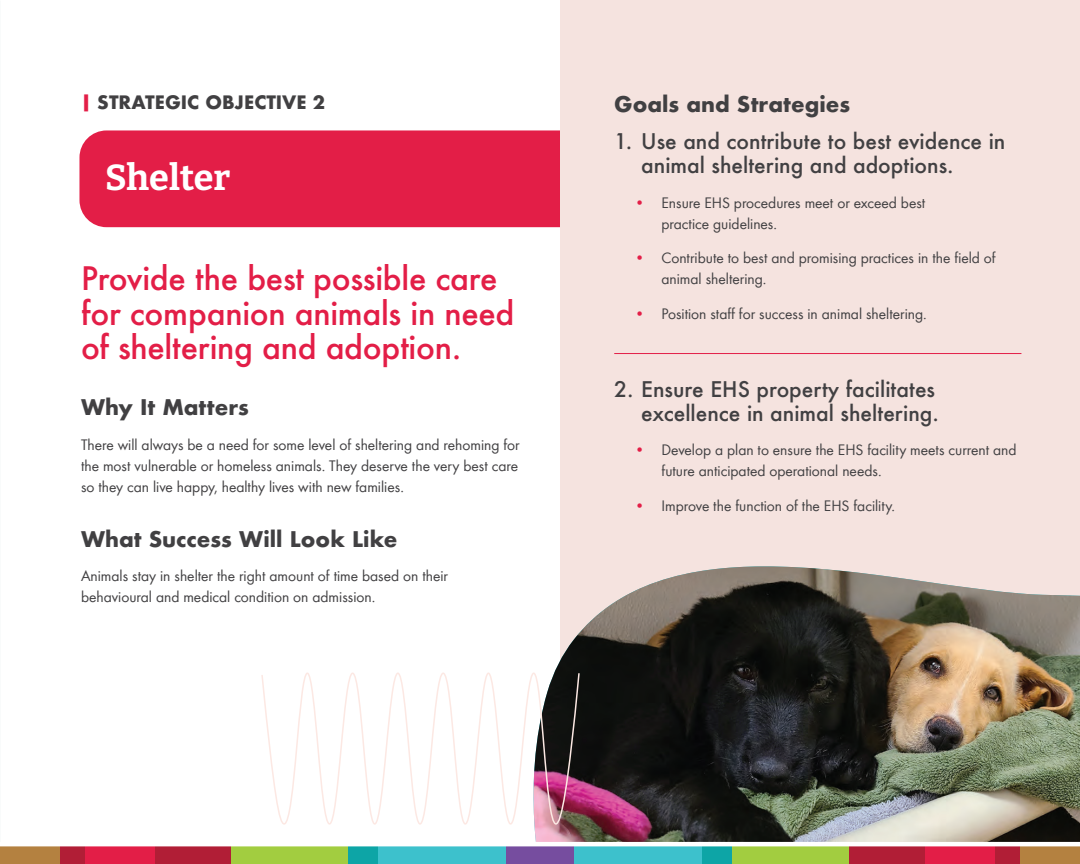
<style>
.page{position:relative;width:1080px;height:864px;background:#fff}
.page>*{position:absolute;margin:0;border:0;box-sizing:border-box;transform-origin:0 0}
.Heading_1{font:700 36px "Bitter";color:#fff}
.Intro_Large_Text{font:500 31.5px/34.5px "Futura";letter-spacing:-.01em;color:#e31e47}
.t1{font:500 21px/24px "Futura";color:#414042}
.Subhead{font:700 21px "Futura";color:#414042}
.Subhead_Futura{font:700 21px "Futura";color:#414042}
.Eyebrow_Text{font:700 18px "Futura";color:#414042}
.Bullets{font:15.75px/21px "Futura Boo";color:#414042}
.Body_Copy{font:15.75px/21px "Futura Boo";color:#414042;text-align:justify}
.s1{color:#e31e47}
</style>
<div class="page">
<div style="left:79px;top:130px;width:1001px;height:97px;background:#e31e47;border-radius:27px"></div>
<div style="left:560px;top:0;width:520px;height:843px;background:#f5e3df"></div>
<img style="left:534px;top:566px;width:546px;height:276px">
<hr style="left:614px;top:353px;width:407px;height:1px;background:#e31e47">
<svg style="left:261px;top:672px;width:320px;height:154px"></svg>
<div style="left:60px;top:843px;width:26px;height:21px;background:#b11e36"></div>
<div style="left:85px;top:843px;width:71px;height:21px;background:#e31e47"></div>
<div style="left:4px;top:843px;width:56px;height:21px;background:#b48140"></div>
<div style="left:155px;top:843px;width:76px;height:21px;background:#b11e36"></div>
<div style="left:231px;top:843px;width:118px;height:21px;background:#a2cd40"></div>
<div style="left:349px;top:843px;width:29px;height:21px;background:#0da5a6"></div>
<div style="left:378px;top:843px;width:128px;height:21px;background:#3dc1cc"></div>
<div style="left:506px;top:843px;width:34px;height:21px;background:#764d9f"></div>
<div style="left:994px;top:843px;width:26px;height:21px;background:#b11e36"></div>
<div style="left:924px;top:843px;width:71px;height:21px;background:#e31e47"></div>
<div style="left:1020px;top:843px;width:56px;height:21px;background:#b48140"></div>
<div style="left:849px;top:843px;width:76px;height:21px;background:#b11e36"></div>
<div style="left:731px;top:843px;width:118px;height:21px;background:#a2cd40"></div>
<div style="left:702px;top:843px;width:29px;height:21px;background:#0da5a6"></div>
<div style="left:574px;top:843px;width:128px;height:21px;background:#3dc1cc"></div>
<div style="left:540px;top:843px;width:34px;height:21px;background:#764d9f"></div>
<hr style="left:0;top:842px;width:1080px;height:4px;background:#fff">
<p class="Eyebrow_Text" style="left:81px;top:90px;width:246px"><span class="s1">|</span> STRATEGIC OBJECTIVE 2</p>
<p class="Heading_1" style="left:105px;top:148px;width:127px">Shelter</p>
<p class="Intro_Large_Text" style="left:81px;top:261px;width:435px">Provide the best possible care for companion animals in need of sheltering and adoption.</p>
<p class="Subhead" style="left:81px;top:392px;width:169px">Why It Matters</p>
<p class="Body_Copy" style="left:81px;top:433px;width:440px">There will always be a need for some level of sheltering and rehoming for the most vulnerable or homeless animals. They deserve the very best care so they can live happy, healthy lives with new families.</p>
<p class="Subhead" style="left:81px;top:524px;width:318px">What Success Will Look Like</p>
<p class="Body_Copy" style="left:81px;top:565px;width:369px">Animals stay in shelter the right amount of time based on their behavioural and medical condition on admission.</p>
<p class="Subhead_Futura" style="left:614px;top:89px;width:237px">Goals and Strategies</p>
<p class="t1" style="left:641px;top:129px;width:366px;text-indent:-27px">1. Use and contribute to best evidence in animal sheltering and adoptions.</p>
<p class="Bullets" style="left:661px;top:191px;width:265px;text-indent:-27px"><span class="s1">•</span> Ensure EHS procedures meet or exceed best practice guidelines.</p>
<p class="Bullets" style="left:662px;top:247px;width:336px;text-indent:-27px"><span class="s1">•</span> Contribute to best and promising practices in the field of animal sheltering.</p>
<p class="Bullets" style="left:635px;top:302px;width:294px"><span class="s1">•</span> Position staff for success in animal sheltering.</p>
<p class="t1" style="left:614px;top:377px;width:326px;text-align:right">2. Ensure EHS property facilitates excellence in animal sheltering.</p>
<p class="Bullets" style="left:662px;top:439px;width:357px;text-indent:-27px"><span class="s1">•</span> Develop a plan to ensure the EHS facility meets current and future anticipated operational needs.</p>
<p class="Bullets" style="left:635px;top:494px;width:262px"><span class="s1">•</span> Improve the function of the EHS facility.</p>
</div>
